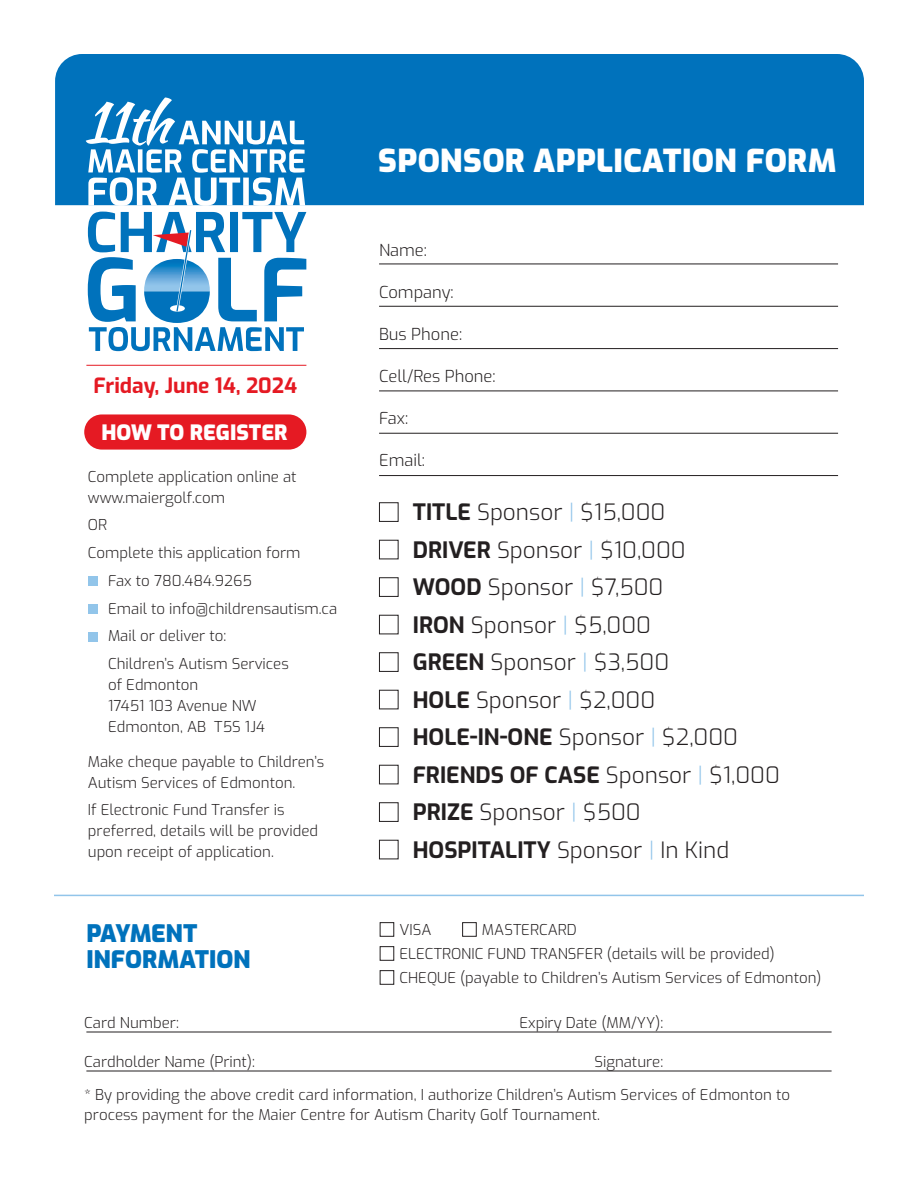
<style>
.page{position:relative;width:918px;height:1188px;background:#fff}
.page>*{position:absolute;margin:0;border:0;box-sizing:border-box;transform-origin:0 0}
.t1{font:900 31.5px "Exo";letter-spacing:.01em;color:#fff}
.t2{font:900 24px/25.5px "Exo";color:#0072bc}
.t3{font:300 22.5px "Exo";color:#231f20}
.t4{font:700 22.5px "Exo";color:#231f20}
.t5{font:700 21px "Exo";color:#e51a23}
.t6{font:900 21px "Exo";color:#fff}
.t7{font:300 16.5px "Exo";color:#231f20}
.t8{font:300 15px/21px "Exo";color:#231f20}
.s1{font-weight:700}
.s2{color:#92c5ea}
.s3{font-weight:300}
.s4{font-weight:300;color:#92c5ea}
</style>
<div class="page">
<div style="left:55px;top:54px;width:809px;height:151px;background:#0072bc"></div>
<div style="left:379px;top:502px;width:20px;height:20px;border:1px solid #231f20"></div>
<div style="left:379px;top:577px;width:20px;height:20px;border:1px solid #231f20"></div>
<div style="left:379px;top:652px;width:20px;height:20px;border:1px solid #231f20"></div>
<div style="left:379px;top:727px;width:20px;height:20px;border:1px solid #231f20"></div>
<div style="left:379px;top:802px;width:20px;height:20px;border:1px solid #231f20"></div>
<div style="left:88px;top:577px;width:9px;height:9px;background:#92c5ea"></div>
<div style="left:88px;top:604px;width:9px;height:10px;background:#92c5ea"></div>
<div style="left:88px;top:632px;width:9px;height:9px;background:#92c5ea"></div>
<hr style="left:379px;top:264px;width:459px;height:1px;background:#231f20">
<hr style="left:379px;top:306px;width:459px;height:1px;background:#231f20">
<hr style="left:379px;top:348px;width:459px;height:1px;background:#231f20">
<hr style="left:379px;top:391px;width:459px;height:1px;background:#231f20">
<hr style="left:379px;top:433px;width:459px;height:1px;background:#231f20">
<hr style="left:379px;top:475px;width:459px;height:1px;background:#231f20">
<hr style="left:54px;top:895px;width:810px;height:1px;background:#92c5ea">
<div style="left:380px;top:922px;width:14px;height:15px;border:1px solid #231f20"></div>
<div style="left:462px;top:922px;width:15px;height:15px;border:1px solid #231f20"></div>
<div style="left:380px;top:946px;width:14px;height:15px;border:1px solid #231f20"></div>
<div style="left:380px;top:970px;width:14px;height:15px;border:1px solid #231f20"></div>
<hr style="left:86px;top:1032px;width:746px;height:1px;background:#231f20">
<hr style="left:86px;top:1071px;width:746px;height:1px;background:#231f20">
<svg style="left:88px;top:212px;width:218px;height:139px"></svg>
<svg style="left:86px;top:98px;width:219px;height:108px"></svg>
<hr style="left:86px;top:365px;width:220px;height:1px;background:#e51a23">
<div style="left:84px;top:414px;width:222px;height:36px;background:#e51a23;border-radius:18px"></div>
<p class="t5" style="left:93px;top:370px;width:205px">Friday, June 14, 2024</p>
<p class="t6" style="left:101px;top:416px;width:188px">HOW TO REGISTER</p>
<p class="t8" style="left:88px;top:465px;width:210px">Complete application online at www.maiergolf.com</p>
<p class="t8" style="left:88px;top:514px;width:21px">OR</p>
<p class="t8" style="left:88px;top:541px;width:214px">Complete this application form</p>
<p class="t8" style="left:108px;top:569px;width:145px">Fax to 780.484.9265</p>
<p class="t8" style="left:108px;top:597px;width:231px">Email to info@childrensautism.ca</p>
<p class="t8" style="left:108px;top:625px;width:120px">Mail or deliver to:</p>
<p class="t8" style="left:108px;top:652px;width:182px">Children’s Autism Services of Edmonton</p>
<p class="t8" style="left:108px;top:694px;width:150px">17451 103 Avenue NW</p>
<p class="t8" style="left:108px;top:715px;width:158px">Edmonton, AB T5S 1J4</p>
<p class="t8" style="left:88px;top:750px;width:238px">Make cheque payable to Children’s<br>Autism Services of Edmonton.</p>
<p class="t8" style="left:88px;top:799px;width:232px">If Electronic Fund Transfer is preferred, details will be provided upon receipt of application.</p>
<p class="t2" style="left:86px;top:919px;width:166px">PAYMENT<br>INFORMATION</p>
<p class="t1" style="left:378px;top:136px;width:460px">SPONSOR APPLICATION FORM</p>
<p class="t7" style="left:379px;top:238px;width:49px">Name:</p>
<p class="t7" style="left:379px;top:280px;width:76px">Company:</p>
<p class="t7" style="left:379px;top:322px;width:85px">Bus Phone:</p>
<p class="t7" style="left:379px;top:364px;width:118px">Cell/Res Phone:</p>
<p class="t7" style="left:379px;top:406px;width:31px">Fax:</p>
<p class="t7" style="left:379px;top:448px;width:47px">Email:</p>
<p class="t3" style="left:413px;top:496px;width:254px"><span class="s1">TITLE</span> Sponsor <span class="s2">|</span> $15,000</p>
<p class="t3" style="left:413px;top:533px;width:274px"><span class="s1">DRIVER</span> Sponsor <span class="s2">|</span> $10,000</p>
<p class="t3" style="left:413px;top:571px;width:252px"><span class="s1">WOOD</span> Sponsor <span class="s2">|</span> $7,500</p>
<p class="t3" style="left:413px;top:608px;width:240px"><span class="s1">IRON</span> Sponsor <span class="s2">|</span> $5,000</p>
<p class="t3" style="left:413px;top:646px;width:258px"><span class="s1">GREEN</span> Sponsor <span class="s2">|</span> $3,500</p>
<p class="t3" style="left:413px;top:683px;width:244px"><span class="s1">HOLE</span> Sponsor <span class="s2">|</span> $2,000</p>
<p class="t3" style="left:413px;top:721px;width:327px"><span class="s1">HOLE-IN-ONE</span> Sponsor <span class="s2">|</span> $2,000</p>
<p class="t4" style="left:413px;top:758px;width:369px">FRIENDS OF CASE <span class="s3">Sponsor</span> <span class="s4">|</span> <span class="s3">$1,000</span></p>
<p class="t3" style="left:413px;top:796px;width:229px"><span class="s1">PRIZE</span> Sponsor <span class="s2">|</span> $500</p>
<p class="t3" style="left:413px;top:833px;width:318px"><span class="s1">HOSPITALITY</span> Sponsor <span class="s2">|</span> In Kind</p>
<p class="t8" style="left:399px;top:918px;width:34px">VISA</p>
<p class="t8" style="left:482px;top:918px;width:96px">MASTERCARD</p>
<p class="t8" style="left:399px;top:942px;width:377px">ELECTRONIC FUND TRANSFER (details will be provided)</p>
<p class="t8" style="left:399px;top:966px;width:424px">CHEQUE (payable to Children’s Autism Services of Edmonton)</p>
<p class="t8" style="left:84px;top:1011px;width:96px">Card Number:</p>
<p class="t8" style="left:519px;top:1011px;width:145px">Expiry Date (MM/YY):</p>
<p class="t8" style="left:84px;top:1050px;width:172px">Cardholder Name (Print):</p>
<p class="t8" style="left:594px;top:1050px;width:70px">Signature:</p>
<p class="t8" style="left:84px;top:1084px;width:707px;line-height:19.5px">* By providing the above credit card information, I authorize Children’s Autism Services of Edmonton to process payment for the Maier Centre for Autism Charity Golf Tournament.</p>
</div>
